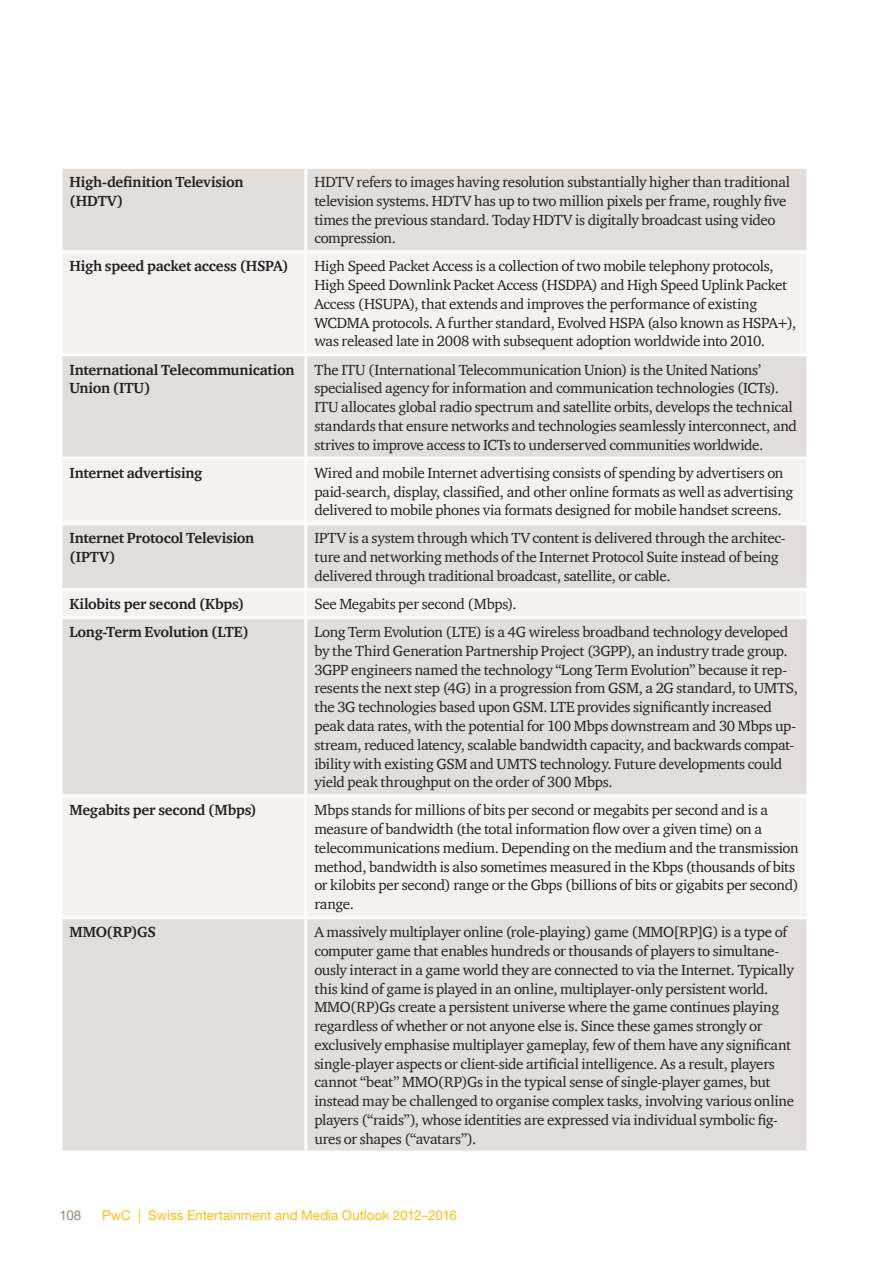
<style>
.page{position:relative;width:893px;height:1263px;background:#fff}
.page>*{position:absolute;margin:0;border:0;box-sizing:border-box;transform-origin:0 0}
.t1{font:15px/18.8px "ITC Charter Com";letter-spacing:-.02em;color:#231f20}
.t2{font:700 15px/18.8px "ITC Charter Com";letter-spacing:-.02em;color:#231f20}
.t3{font:13.5px "Helvetica Neue LT Std";color:#fdbe12}
.t4{font:13.5px "Helvetica Neue LT Std";color:#958b82}
</style>
<div class="page">
<div style="left:63px;top:169px;width:743px;height:981px;background:#e1ddda"></div>
<svg style="left:63px;top:253px;width:743px;height:663px;fill:#e1ddda"></svg>
<hr style="left:304px;top:169px;width:3px;height:81px;background:#fff">
<hr style="left:60px;top:250px;width:246px;height:3px;background:#fff">
<hr style="left:306px;top:250px;width:503px;height:3px;background:#fff">
<hr style="left:304px;top:253px;width:3px;height:100px;background:#fff">
<hr style="left:60px;top:353px;width:246px;height:3px;background:#fff">
<hr style="left:306px;top:353px;width:503px;height:3px;background:#fff">
<hr style="left:304px;top:356px;width:3px;height:101px;background:#fff">
<hr style="left:60px;top:457px;width:246px;height:3px;background:#fff">
<hr style="left:306px;top:457px;width:503px;height:3px;background:#fff">
<hr style="left:304px;top:460px;width:3px;height:62px;background:#fff">
<hr style="left:60px;top:522px;width:246px;height:3px;background:#fff">
<hr style="left:306px;top:522px;width:503px;height:3px;background:#fff">
<hr style="left:304px;top:525px;width:3px;height:63px;background:#fff">
<hr style="left:60px;top:588px;width:246px;height:3px;background:#fff">
<hr style="left:306px;top:588px;width:503px;height:3px;background:#fff">
<hr style="left:304px;top:591px;width:3px;height:25px;background:#fff">
<hr style="left:60px;top:616px;width:246px;height:3px;background:#fff">
<hr style="left:306px;top:616px;width:503px;height:3px;background:#fff">
<hr style="left:304px;top:619px;width:3px;height:175px;background:#fff">
<hr style="left:60px;top:794px;width:246px;height:3px;background:#fff">
<hr style="left:306px;top:794px;width:503px;height:3px;background:#fff">
<hr style="left:304px;top:797px;width:3px;height:119px;background:#fff">
<hr style="left:60px;top:916px;width:246px;height:3px;background:#fff">
<hr style="left:306px;top:916px;width:503px;height:3px;background:#fff">
<hr style="left:304px;top:919px;width:3px;height:231px;background:#fff">
<p class="t2" style="left:70px;top:172px;width:175px">High-definition Television (HDTV)</p>
<p class="t1" style="left:314px;top:172px;width:477px">HDTV refers to images having resolution substantially higher than traditional television systems. HDTV has up to two million pixels per frame, roughly five times the previous standard. Today HDTV is digitally broadcast using video compression.</p>
<p class="t2" style="left:70px;top:257px;width:220px">High speed packet access (HSPA)</p>
<p class="t1" style="left:314px;top:257px;width:483px">High Speed Packet Access is a collection of two mobile telephony protocols, High Speed Downlink Packet Access (HSDPA) and High Speed Uplink Packet Access (HSUPA), that extends and improves the performance of existing WCDMA protocols. A further standard, Evolved HSPA (also known as HSPA+), was released late in 2008 with subsequent adoption worldwide into 2010.</p>
<p class="t2" style="left:70px;top:360px;width:226px">International Telecommunication<br>Union (ITU)</p>
<p class="t1" style="left:314px;top:360px;width:484px">The ITU (International Telecommunication Union) is the United Nations’ specialised agency for information and communication technologies (ICTs).<br>ITU allocates global radio spectrum and satellite orbits, develops the technical standards that ensure networks and technologies seamlessly interconnect, and strives to improve access to ICTs to underserved communities worldwide.</p>
<p class="t2" style="left:70px;top:463px;width:135px">Internet advertising</p>
<p class="t1" style="left:314px;top:463px;width:480px">Wired and mobile Internet advertising consists of spending by advertisers on paid-search, display, classified, and other online formats as well as advertising delivered to mobile phones via formats designed for mobile handset screens.</p>
<p class="t2" style="left:70px;top:529px;width:186px">Internet Protocol Television (IPTV)</p>
<p class="t1" style="left:314px;top:529px;width:473px">IPTV is a system through which TV content is delivered through the architec&shy;ture and networking methods of the Internet Protocol Suite instead of being delivered through traditional broadcast, satellite, or cable.</p>
<p class="t2" style="left:70px;top:594px;width:176px">Kilobits per second (Kbps)</p>
<p class="t1" style="left:314px;top:594px;width:204px">See Megabits per second (Mbps).</p>
<p class="t2" style="left:70px;top:622px;width:181px">Long-Term Evolution (LTE)</p>
<p class="t1" style="left:314px;top:622px;width:485px">Long Term Evolution (LTE) is a 4G wireless broadband technology developed by the Third Generation Partnership Project (3GPP), an industry trade group.<br>3GPP engineers named the technology “Long Term Evolution” because it rep&shy;resents the next step (4G) in a progression from GSM, a 2G standard, to UMTS, the 3G technologies based upon GSM. LTE provides significantly increased peak data rates, with the potential for 100 Mbps downstream and 30 Mbps up&shy;stream, reduced latency, scalable bandwidth capacity, and backwards compat&shy;ibility with existing GSM and UMTS technology. Future developments could yield peak throughput on the order of 300 Mbps.</p>
<p class="t2" style="left:70px;top:801px;width:189px">Megabits per second (Mbps)</p>
<p class="t1" style="left:314px;top:801px;width:486px">Mbps stands for millions of bits per second or megabits per second and is a measure of bandwidth (the total information flow over a given time) on a telecommunications medium. Depending on the medium and the transmission method, bandwidth is also sometimes measured in the Kbps (thousands of bits or kilobits per second) range or the Gbps (billions of bits or gigabits per second) range.</p>
<p class="t2" style="left:70px;top:922px;width:88px">MMO(RP)GS</p>
<p class="t1" style="left:314px;top:923px;width:481px">A massively multiplayer online (role-playing) game (MMO[RP]G) is a type of computer game that enables hundreds or thousands of players to simultane&shy;ously interact in a game world they are connected to via the Internet. Typically this kind of game is played in an online, multiplayer-only persistent world.<br>MMO(RP)Gs create a persistent universe where the game continues playing regardless of whether or not anyone else is. Since these games strongly or exclusively emphasise multiplayer gameplay, few of them have any significant single-player aspects or client-side artificial intelligence. As a result, players cannot “beat” MMO(RP)Gs in the typical sense of single-player games, but instead may be challenged to organise complex tasks, involving various online players (“raids”), whose identities are expressed via individual symbolic fig&shy;ures or shapes (“avatars”).</p>
<p class="t4" style="left:60px;top:1207px;width:23px">108</p>
<p class="t3" style="left:102px;top:1207px;width:356px">PwC | Swiss Entertainment and Media Outlook 2012–2016</p>
</div>
